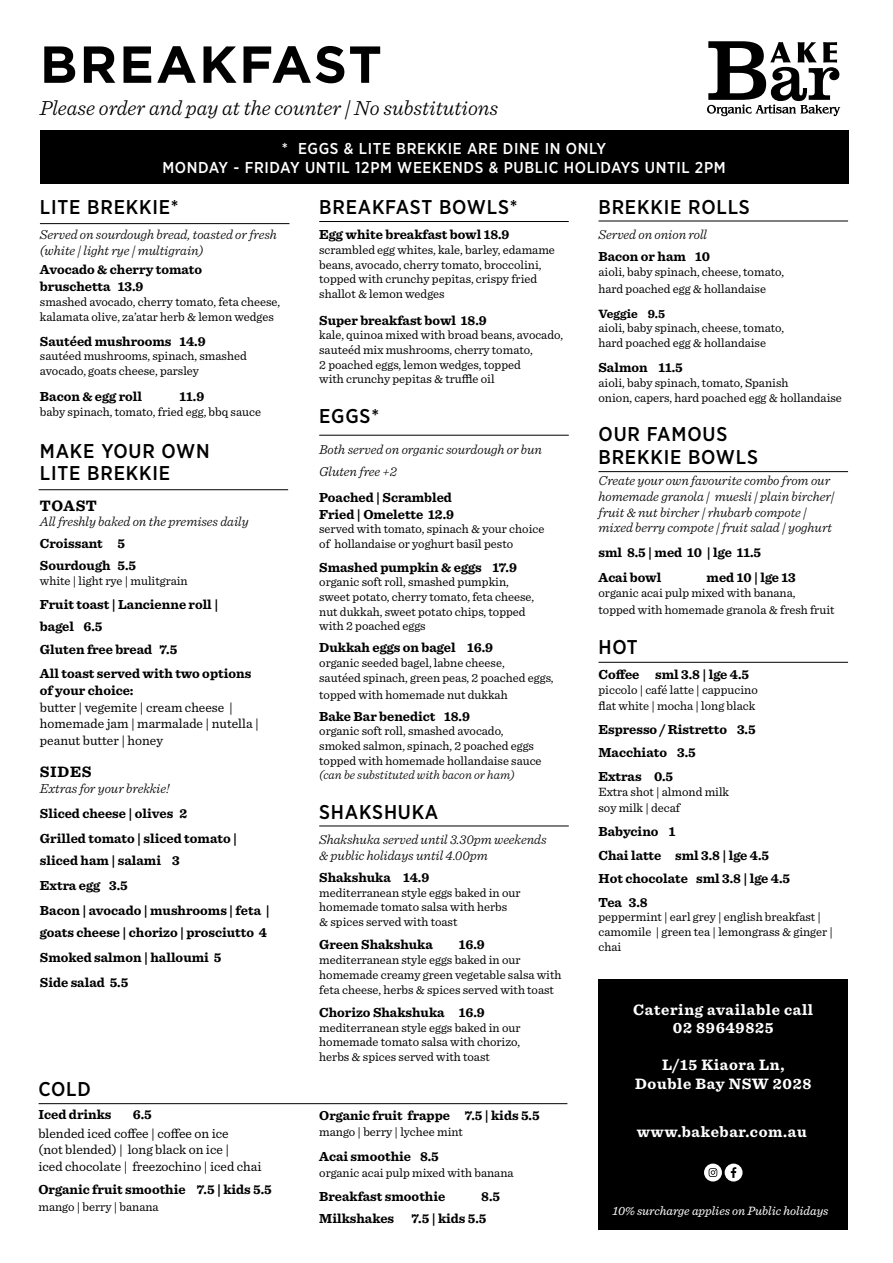
<style>
.page{position:relative;width:893px;height:1263px;background:#fff}
.page>*{position:absolute;margin:0;border:0;box-sizing:border-box;transform-origin:0 0}
.t1{font:700 51.9px "Gotham";letter-spacing:.04em;color:#000}
.t2{font:italic 300 21.45px "Sentinel";color:#000}
.t3{font:500 19.95px/22px "Gotham Narrow";letter-spacing:.04em;color:#000}
.t4{font:500 15.75px/18.9px "Gotham Narrow";letter-spacing:.04em;color:#fff;text-align:center}
.t5{font:700 15.75px/18.9px "Sentinel";letter-spacing:.04em;color:#fff;text-align:center}
.t6{font:700 15.75px "Sentinel";letter-spacing:.04em;color:#000}
.t7{font:700 13.65px/25px "Sentinel";color:#000}
.t8{font:italic 300 13.65px/15.8px "Sentinel";color:#000}
.t9{font:13.65px/16.2px "Sentinel";color:#000}
.t10{font:italic 12.75px "Sentinel";color:#fff}
.t11{font:12.6px/14.7px "Sentinel";color:#000}
.t12{font:italic 300 12.6px "Sentinel";color:#000}
.t13{font:700 12.6px "Sentinel";color:#000}
.s1{font-size:13.5px}
</style>
<div class="page">
<div style="left:40px;top:130px;width:808px;height:54px;background:#000"></div>
<svg style="left:707px;top:41px;width:133px;height:75px"></svg>
<hr style="left:319px;top:221px;width:250px;height:1px;background:#000">
<hr style="left:319px;top:435px;width:250px;height:1px;background:#000">
<hr style="left:598px;top:221px;width:250px;height:1px;background:#000">
<hr style="left:598px;top:471px;width:250px;height:1px;background:#000">
<hr style="left:319px;top:826px;width:250px;height:1px;background:#000">
<hr style="left:598px;top:662px;width:250px;height:1px;background:#000">
<hr style="left:40px;top:223px;width:249px;height:1px;background:#000">
<hr style="left:39px;top:489px;width:249px;height:1px;background:#000">
<div style="left:598px;top:979px;width:250px;height:251px;background:#000"></div>
<svg style="left:704px;top:1163px;width:38px;height:18px"></svg>
<hr style="left:39px;top:1103px;width:528px;height:1px;background:#000">
<h1 class="t1" style="left:40px;top:30px;width:343px">BREAKFAST</h1>
<h2 class="t2" style="left:40px;top:92px;width:460px">Please order and pay at the counter | No substitutions</h2>
<p class="t4" style="left:162px;top:139px;width:565px">* EGGS &amp; LITE BREKKIE ARE DINE IN ONLY<br>MONDAY - FRIDAY UNTIL 12PM WEEKENDS &amp; PUBLIC HOLIDAYS UNTIL 2PM</p>
<h3 class="t3" style="left:319px;top:196px;width:200px">BREAKFAST BOWLS*</h3>
<p class="t7" style="left:319px;top:221px;width:192px">Egg white breakfast bowl 18.9</p>
<p class="t11" style="left:319px;top:242px;width:237px">scrambled egg whites, kale, barley, edamame beans, avocado, cherry tomato, broccolini, topped with crunchy pepitas, crispy fried shallot &amp; lemon wedges</p>
<p class="t7" style="left:319px;top:307px;width:169px">Super breakfast bowl 18.9</p>
<p class="t11" style="left:319px;top:327px;width:245px">kale, quinoa mixed with broad beans, avocado, sauteéd mix mushrooms, cherry tomato,<br>2 poached eggs, lemon wedges, topped<br>with crunchy pepitas &amp; truffle oil</p>
<h3 class="t3" style="left:319px;top:405px;width:61px">EGGS*</h3>
<p class="t8" style="left:319px;top:438px;width:224px;line-height:22px">Both served on organic sourdough or bun<br>Gluten free +2</p>
<p class="t7" style="left:319px;top:488px;width:137px;line-height:16.8px">Poached | Scrambled<br>Fried | Omelette 12.9</p>
<p class="t11" style="left:319px;top:521px;width:227px">served with tomato, spinach &amp; your choice of hollandaise or yoghurt basil pesto</p>
<p class="t7" style="left:319px;top:554px;width:199px">Smashed pumpkin &amp; eggs 17.9</p>
<p class="t11" style="left:319px;top:574px;width:217px">organic soft roll, smashed pumpkin, sweet potato, cherry tomato, feta cheese, nut dukkah, sweet potato chips, topped with 2 poached eggs</p>
<p class="t7" style="left:319px;top:635px;width:176px">Dukkah eggs on bagel 16.9</p>
<p class="t11" style="left:319px;top:655px;width:236px">organic seeded bagel, labne cheese,<br>sautéed spinach, green peas, 2 poached eggs,</p>
<p class="t11" style="left:319px;top:686px;width:190px">topped with homemade nut dukkah</p>
<p class="t7" style="left:319px;top:703px;width:152px">Bake Bar benedict 18.9</p>
<p class="t11" style="left:319px;top:723px;width:224px">organic soft roll, smashed avocado, smoked salmon, spinach, 2 poached eggs topped with homemade hollandaise sauce</p>
<p class="t12" style="left:319px;top:766px;width:197px">(can be substituted with bacon or ham)</p>
<h3 class="t3" style="left:319px;top:801px;width:120px">SHAKSHUKA</h3>
<p class="t8" style="left:319px;top:831px;width:229px">Shakshuka served until 3.30pm weekends &amp; public holidays until 4.00pm</p>
<p class="t7" style="left:319px;top:864px;width:112px">Shakshuka 14.9</p>
<p class="t11" style="left:319px;top:884px;width:203px">mediterranean style eggs baked in our homemade tomato salsa with herbs<br>&amp; spices served with toast</p>
<p class="t7" style="left:319px;top:932px;width:115px">Green Shakshuka</p>
<p class="t7" style="left:459px;top:932px;width:28px">16.9</p>
<p class="t11" style="left:319px;top:952px;width:244px">mediterranean style eggs baked in our homemade creamy green vegetable salsa with feta cheese, herbs &amp; spices served with toast</p>
<p class="t7" style="left:319px;top:999px;width:167px">Chorizo Shakshuka 16.9</p>
<p class="t11" style="left:319px;top:1019px;width:203px;text-align:justify">mediterranean style eggs baked in our homemade tomato salsa with chorizo, herbs &amp; spices served with toast</p>
<h3 class="t3" style="left:598px;top:196px;width:153px">BREKKIE ROLLS</h3>
<p class="t8" style="left:598px;top:226px;width:110px">Served on onion roll</p>
<p class="t7" style="left:598px;top:244px;width:113px">Bacon or ham 10</p>
<p class="t11" style="left:598px;top:263px;width:187px;line-height:16.8px">aioli, baby spinach, cheese, tomato, hard poached egg &amp; hollandaise</p>
<p class="t13" style="left:598px;top:304px;width:68px">Veggie 9.5</p>
<p class="t11" style="left:598px;top:320px;width:187px">aioli, baby spinach, cheese, tomato, hard poached egg &amp; hollandaise</p>
<p class="t7" style="left:598px;top:354px;width:86px">Salmon 11.5</p>
<p class="t11" style="left:598px;top:374px;width:245px">aioli, baby spinach, tomato, Spanish<br>onion, capers, hard poached egg &amp; hollandaise</p>
<h3 class="t3" style="left:598px;top:423px;width:161px">OUR FAMOUS<br>BREKKIE BOWLS</h3>
<p class="t8" style="left:598px;top:472px;width:238px">Create your own favourite combo from our homemade granola | muesli | plain bircher| fruit &amp; nut bircher | rhubarb compote | mixed berry compote | fruit salad | yoghurt</p>
<p class="t7" style="left:598px;top:540px;width:164px">sml 8.5 | med 10 | lge 11.5<br>Acai bowl</p>
<h3 class="t3" style="left:40px;top:196px;width:140px">LITE BREKKIE*</h3>
<p class="t8" style="left:40px;top:225px;width:238px">Served on sourdough bread, toasted or fresh (white | light rye | multigrain)</p>
<p class="t7" style="left:40px;top:261px;width:164px;line-height:16.8px">Avocado &amp; cherry tomato bruschetta 13.9</p>
<p class="t11" style="left:40px;top:293px;width:242px">smashed avocado, cherry tomato, feta cheese, kalamata olive, za’atar herb &amp; lemon wedges</p>
<p class="t7" style="left:40px;top:328px;width:167px">Sautéed mushrooms 14.9</p>
<p class="t11" style="left:40px;top:348px;width:208px">sautéed mushrooms, spinach, smashed avocado, goats cheese, parsley</p>
<p class="t7" style="left:40px;top:384px;width:104px">Bacon &amp; egg roll</p>
<p class="t7" style="left:180px;top:384px;width:26px">11.9</p>
<p class="t11" style="left:40px;top:404px;width:223px">baby spinach, tomato, fried egg, bbq sauce</p>
<h3 class="t3" style="left:40px;top:439px;width:171px">MAKE YOUR OWN<br>LITE BREKKIE</h3>
<p class="t6" style="left:40px;top:493px;width:58px">TOAST</p>
<p class="t8" style="left:40px;top:513px;width:210px">All freshly baked on the premises daily</p>
<p class="t7" style="left:40px;top:532px;width:98px;line-height:22px">Croissant 5<br>Sourdough 5.5</p>
<p class="t11" style="left:40px;top:573px;width:149px">white | light rye | mulitgrain</p>
<p class="t7" style="left:40px;top:592px;width:180px;line-height:22px">Fruit toast | Lancienne roll | bagel 6.5</p>
<p class="t7" style="left:40px;top:637px;width:213px;line-height:24.3px">Gluten free bread 7.5<br>All toast served with two options</p>
<p class="t7" style="left:40px;top:677px;width:95px">of your choice:</p>
<p class="t9" style="left:40px;top:699px;width:220px">butter | vegemite | cream cheese | homemade jam | marmalade | nutella | peanut butter | honey</p>
<p class="t6" style="left:40px;top:760px;width:53px">SIDES</p>
<p class="t8" style="left:40px;top:780px;width:131px">Extras for your brekkie!</p>
<p class="t7" style="left:40px;top:800px;width:199px">Sliced cheese | olives 2<br>Grilled tomato | sliced tomato |</p>
<p class="t7" style="left:40px;top:848px;width:231px">sliced ham | salami 3<br>Extra egg 3.5<br>Bacon | avocado | mushrooms | feta |</p>
<p class="t7" style="left:40px;top:920px;width:229px">goats cheese | chorizo | prosciutto 4<br>Smoked salmon | halloumi 5<br>Side salad 5.5</p>
<p class="t7" style="left:706px;top:565px;width:91px">med 10 | lge 13</p>
<p class="t11" style="left:598px;top:584px;width:237px;line-height:16.8px">organic acai pulp mixed with banana, topped with homemade granola &amp; fresh fruit</p>
<h3 class="t3" style="left:598px;top:635px;width:41px">HOT</h3>
<p class="t7" style="left:598px;top:661px;width:152px">Coffee sml 3.8 | lge 4.5</p>
<p class="t11" style="left:598px;top:680px;width:161px;line-height:16.8px">piccolo | café latte | cappucino flat white | mocha | long black</p>
<p class="t7" style="left:598px;top:717px;width:159px;line-height:23.5px">Espresso / Ristretto 3.5<br>Macchiato 3.5<br>Extras 0.5</p>
<p class="t11" style="left:598px;top:782px;width:132px;line-height:16.8px">Extra shot | almond milk soy milk | decaf</p>
<p class="t7" style="left:598px;top:819px;width:193px;line-height:23.5px">Babycino 1<br>Chai latte sml 3.8 | lge 4.5<br>Hot chocolate sml 3.8 | lge 4.5<br>Tea 3.8</p>
<p class="t11" style="left:598px;top:909px;width:236px">peppermint | earl grey | english breakfast | camomile | green tea | lemongrass &amp; ginger | chai</p>
<p class="t5" style="left:633px;top:999px;width:182px">Catering available call<br>02 89649825</p>
<p class="t5" style="left:635px;top:1055px;width:178px">L/15 Kiaora Ln,<br>Double Bay NSW 2028</p>
<p class="t5" style="left:637px;top:1122px;width:172px">www.bakebar.com.au</p>
<h3 class="t3" style="left:38px;top:1078px;width:54px">COLD</h3>
<p class="t7" style="left:38px;top:1101px;width:75px">Iced drinks</p>
<p class="t7" style="left:133px;top:1101px;width:20px">6.5</p>
<p class="t9" style="left:38px;top:1125px;width:225px">blended iced coffee | coffee on ice<br>(not blended) | long black on ice |<br>iced chocolate | freezochino | iced chai</p>
<p class="t7" style="left:38px;top:1176px;width:235px">Organic fruit smoothie 7.5 | kids 5.5</p>
<p class="t11" style="left:38px;top:1198px;width:122px">mango | berry | banana</p>
<p class="t7" style="left:319px;top:1102px;width:222px"><span class="s1">Organic fruit</span> frappe 7.5 | kids 5.5</p>
<p class="t11" style="left:319px;top:1124px;width:145px">mango | berry | lychee mint</p>
<p class="t7" style="left:319px;top:1143px;width:121px">Acai smoothie 8.5</p>
<p class="t11" style="left:319px;top:1165px;width:196px">organic acai pulp mixed with banana</p>
<p class="t7" style="left:319px;top:1183px;width:128px">Breakfast smoothie</p>
<p class="t7" style="left:481px;top:1183px;width:20px">8.5</p>
<p class="t7" style="left:319px;top:1205px;width:76px">Milkshakes</p>
<p class="t7" style="left:412px;top:1205px;width:76px">7.5 | kids 5.5</p>
<p class="t10" style="left:612px;top:1201px;width:218px">10% surcharge applies on Public holidays</p>
</div>
